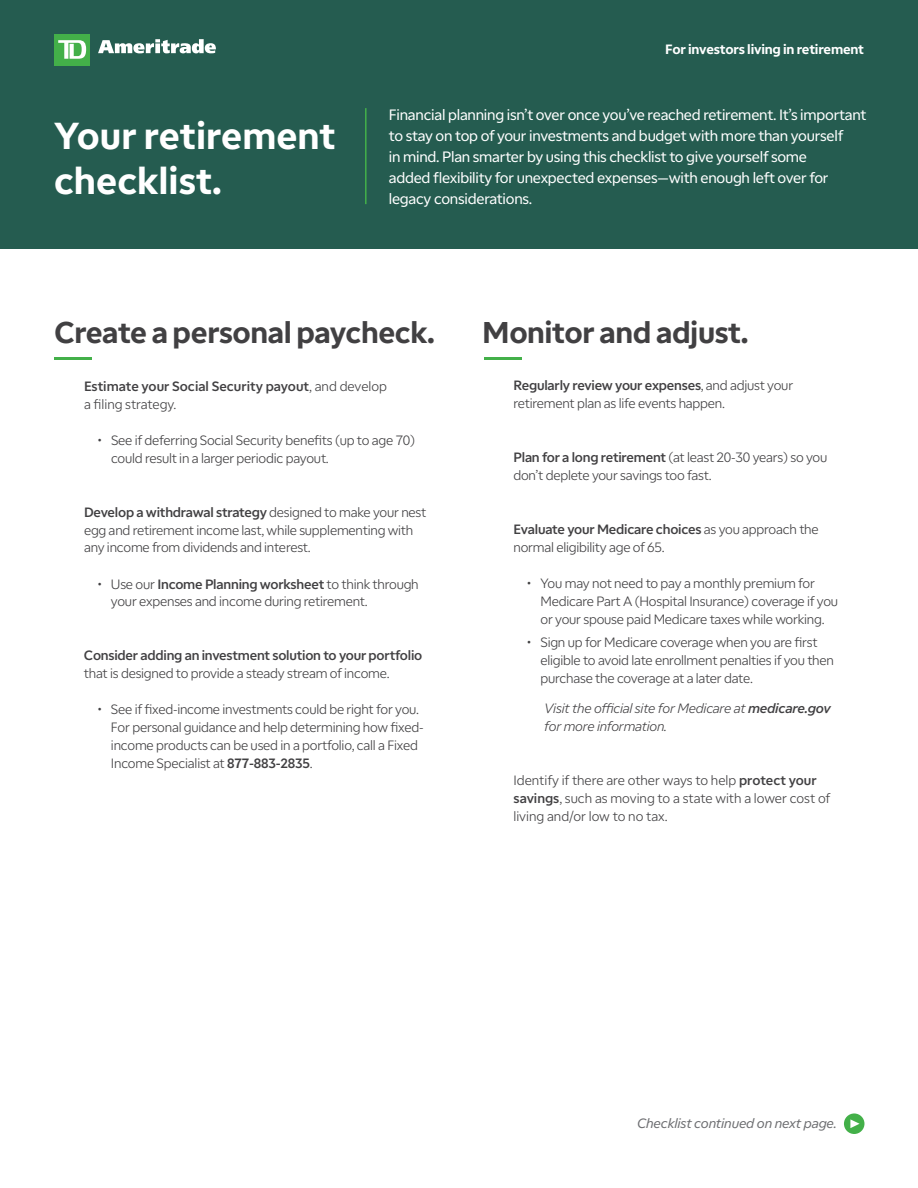
<style>
.page{position:relative;width:918px;height:1188px;background:#fff}
.page>*{position:absolute;margin:0;border:0;box-sizing:border-box;transform-origin:0 0}
.t1{font:700 37.5px/45px "TD Ameritrade";color:#fff}
.t2{font:700 30px "TD Ameritrade";letter-spacing:-.015em;color:#414042}
.t3{font:15px/21px "TD Ameritrade Reg";letter-spacing:-.015em;color:#fff}
.t4{font:13.5px/18px "TD Ameritrade Lt";letter-spacing:-.015em;color:#414042}
.t5{font:13.5px "TD Ameritrade Med";letter-spacing:-.015em;color:#414042}
.t6{font:italic 13.5px/18px "TD Ameritrade Lt";letter-spacing:-.015em;color:#414042}
.t7{font:700 13.5px "TD Ameritrade";letter-spacing:-.015em;color:#fff}
.t8{font:italic 13.5px "TD Ameritrade Reg";letter-spacing:-.01em;color:#6d6e71}
.s1{font-family:"TD Ameritrade Lt"}
.s2{font-family:"TD Ameritrade Med"}
</style>
<div class="page">
<div style="left:844px;top:1113px;width:20px;height:21px;background:#43b049;border-radius:50%"></div>
<svg style="left:850px;top:1119px;width:10px;height:9px"></svg>
<div style="left:0;top:0;width:918px;height:248px;background:#255c50"></div>
<svg style="left:54px;top:34px;width:36px;height:32px"></svg>
<svg style="left:98px;top:39px;width:118px;height:14px"></svg>
<hr style="left:54px;top:358px;width:37px;height:2px;background:#43b049">
<hr style="left:484px;top:358px;width:38px;height:2px;background:#43b049">
<hr style="left:365px;top:108px;width:2px;height:96px;background:#43b049">
<h1 class="t1" style="left:54px;top:111px;width:283px">Your retirement checklist.</h1>
<p class="t7" style="left:665px;top:40px;width:200px">For investors living in retirement</p>
<p class="t3" style="left:389px;top:104px;width:479px">Financial planning isn’t over once you’ve reached retirement. It’s important to stay on top of your investments and budget with more than yourself<br>in mind. Plan smarter by using this checklist to give yourself some<br>added flexibility for unexpected expenses—with enough left over for legacy considerations.</p>
<h2 class="t2" style="left:54px;top:311px;width:382px">Create a personal paycheck.</h2>
<h2 class="t2" style="left:482px;top:311px;width:268px">Monitor and adjust.</h2>
<p class="t5" style="left:84px;top:376px;width:305px">Estimate your Social Security payout<span class="s1">, and develop</span></p>
<p class="t4" style="left:84px;top:394px;width:94px">a filing strategy.</p>
<p class="t4" style="left:111px;top:430px;width:306px;text-indent:-14px">• See if deferring Social Security benefits (up to age 70) could result in a larger periodic payout.</p>
<p class="t5" style="left:84px;top:502px;width:344px">Develop a withdrawal strategy <span class="s1">designed to make your nest</span></p>
<p class="t4" style="left:84px;top:520px;width:331px">egg and retirement income last, while supplementing with any income from dividends and interest.</p>
<p class="t5" style="left:97px;top:574px;width:323px"><span class="s1">• Use our</span> Income Planning worksheet <span class="s1">to think through</span></p>
<p class="t4" style="left:111px;top:592px;width:258px">your expenses and income during retirement.</p>
<p class="t5" style="left:84px;top:646px;width:340px">Consider adding an investment solution to your portfolio</p>
<p class="t4" style="left:84px;top:664px;width:307px">that is designed to provide a steady stream of income.</p>
<p class="t4" style="left:111px;top:700px;width:314px;text-indent:-14px">• See if fixed-income investments could be right for you.<br>For personal guidance and help determining how fixed&shy;income products can be used in a portfolio, call a Fixed Income Specialist at <span class="s2">877-883-2835</span>.</p>
<p class="t5" style="left:513px;top:376px;width:281px">Regularly review your expenses<span class="s1">, and adjust your</span></p>
<p class="t4" style="left:513px;top:394px;width:213px">retirement plan as life events happen.</p>
<p class="t4" style="left:513px;top:448px;width:315px"><span class="s2">Plan for a long retirement</span> (at least 20-30 years) so you don’t deplete your savings too fast.</p>
<p class="t5" style="left:513px;top:520px;width:307px">Evaluate your Medicare choices <span class="s1">as you approach the</span></p>
<p class="t4" style="left:513px;top:538px;width:153px">normal eligibility age of 65.</p>
<p class="t4" style="left:540px;top:574px;width:299px;text-indent:-14px">• You may not need to pay a monthly premium for<br>Medicare Part A (Hospital Insurance) coverage if you or your spouse paid Medicare taxes while working.</p>
<p class="t4" style="left:540px;top:633px;width:295px;text-indent:-14px">• Sign up for Medicare coverage when you are first eligible to avoid late enrollment penalties if you then purchase the coverage at a later date.</p>
<p class="t6" style="left:544px;top:699px;width:288px">Visit the official site for Medicare at <span class="s2">medicare.gov </span>for more information.</p>
<p class="t4" style="left:513px;top:771px;width:318px">Identify if there are other ways to help <span class="s2">protect your savings</span>, such as moving to a state with a lower cost of living and/or low to no tax.</p>
<p class="t8" style="left:637px;top:1115px;width:201px">Checklist continued on next page.</p>
</div>
